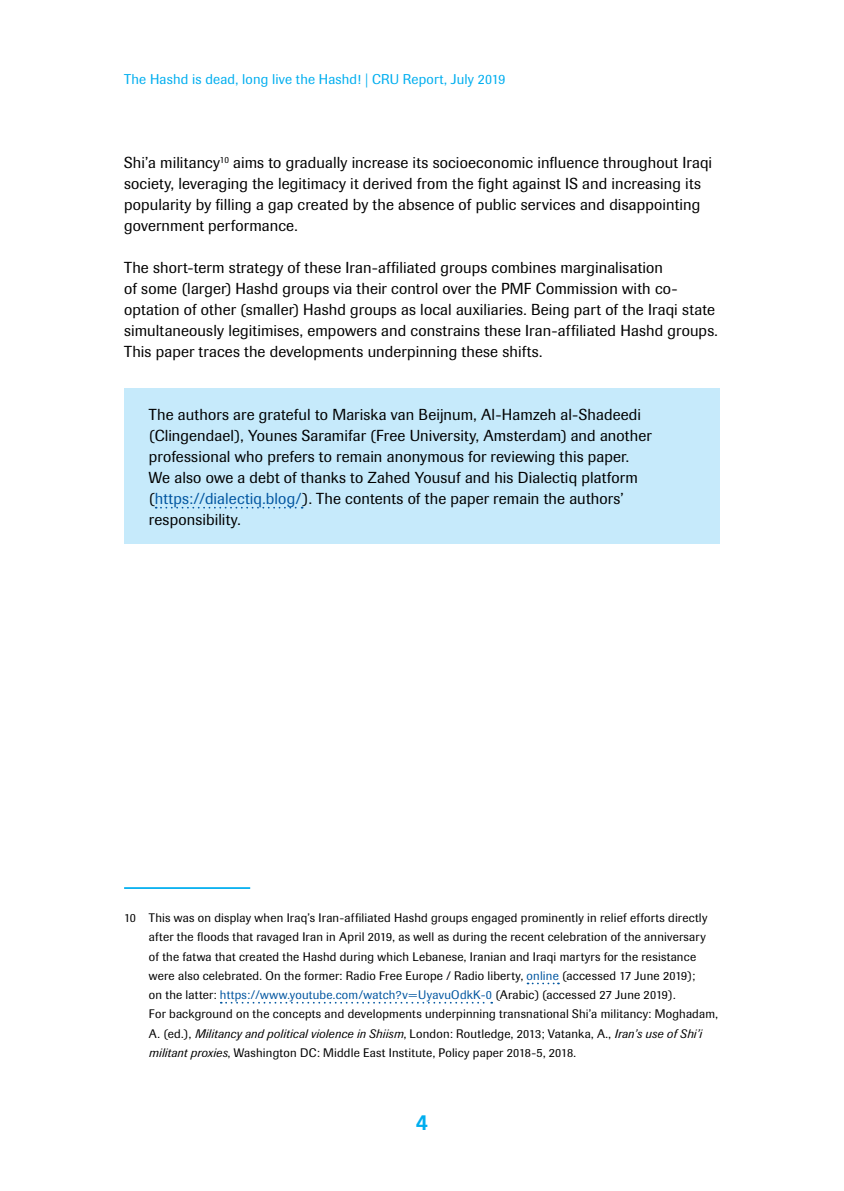
<style>
.page{position:relative;width:844px;height:1191px;background:#fff}
.page>*{position:absolute;margin:0;border:0;box-sizing:border-box;transform-origin:0 0}
.t1{font:700 21px "Frutiger LT Std";color:#00aeef}
.P_first{font:15.75px/21px "Imago";letter-spacing:.01em;color:#000}
.P_first__Block{font:15.75px/21px "Imago";letter-spacing:.01em;color:#000}
.t2{font:14px "Imago";letter-spacing:.01em;color:#00aeef}
.Footnote{font:12.25px/19.2px "Imago";letter-spacing:.015em;color:#000}
.s1{color:#0055a0}
.s2{font-style:italic}
</style>
<div class="page">
<div style="left:124px;top:388px;width:595px;height:156px;background:#c6eafb"></div>
<svg style="left:156px;top:507px;width:146px;height:1px"></svg>
<hr style="left:124px;top:887px;width:126px;height:2px;background:#00aeef">
<svg style="left:527px;top:982px;width:32px;height:2px"></svg>
<svg style="left:221px;top:1001px;width:271px;height:2px"></svg>
<p class="t2" style="left:124px;top:71px;width:383px">The Hashd is dead, long live the Hashd! | CRU Report, July 2019</p>
<p class="P_first" style="left:124px;top:152px;width:589px">Shi’a militancy<sup>10</sup> aims to gradually increase its socioeconomic influence throughout Iraqi society, leveraging the legitimacy it derived from the fight against IS and increasing its popularity by filling a gap created by the absence of public services and disappointing government performance.</p>
<p class="P_first" style="left:124px;top:257px;width:595px">The short-term strategy of these Iran-affiliated groups combines marginalisation<br>of some (larger) Hashd groups via their control over the PMF Commission with co&shy;optation of other (smaller) Hashd groups as local auxiliaries. Being part of the Iraqi state simultaneously legitimises, empowers and constrains these Iran-affiliated Hashd groups.<br>This paper traces the developments underpinning these shifts.</p>
<p class="P_first__Block" style="left:149px;top:404px;width:504px">The authors are grateful to Mariska van Beijnum, Al-Hamzeh al-Shadeedi (Clingendael), Younes Saramifar (Free University, Amsterdam) and another professional who prefers to remain anonymous for reviewing this paper.<br>We also owe a debt of thanks to Zahed Yousuf and his Dialectiq platform (<span class="s1">https://dialectiq.blog/</span>). The contents of the paper remain the authors’ responsibility.</p>
<p class="Footnote" style="left:149px;top:908px;width:570px;text-indent:-25px">10 This was on display when Iraq’s Iran-affiliated Hashd groups engaged prominently in relief efforts directly after the floods that ravaged Iran in April 2019, as well as during the recent celebration of the anniversary of the fatwa that created the Hashd during which Lebanese, Iranian and Iraqi martyrs for the resistance were also celebrated. On the former: Radio Free Europe / Radio liberty, <span class="s1">online</span> (accessed 17 June 2019);<br>on the latter: <span class="s1">https://www.youtube.com/watch?v=UyavuOdkK-0</span> (Arabic) (accessed 27 June 2019).<br>For background on the concepts and developments underpinning transnational Shi’a militancy: Moghadam, A. (ed.), <span class="s2">Militancy and political violence in Shiism</span>, London: Routledge, 2013; Vatanka, A., <span class="s2">Iran’s use of Shi’i militant proxies</span>, Washington DC: Middle East Institute, Policy paper 2018-5, 2018.</p>
<h1 class="t1" style="left:416px;top:1110px;width:13px">4</h1>
</div>
